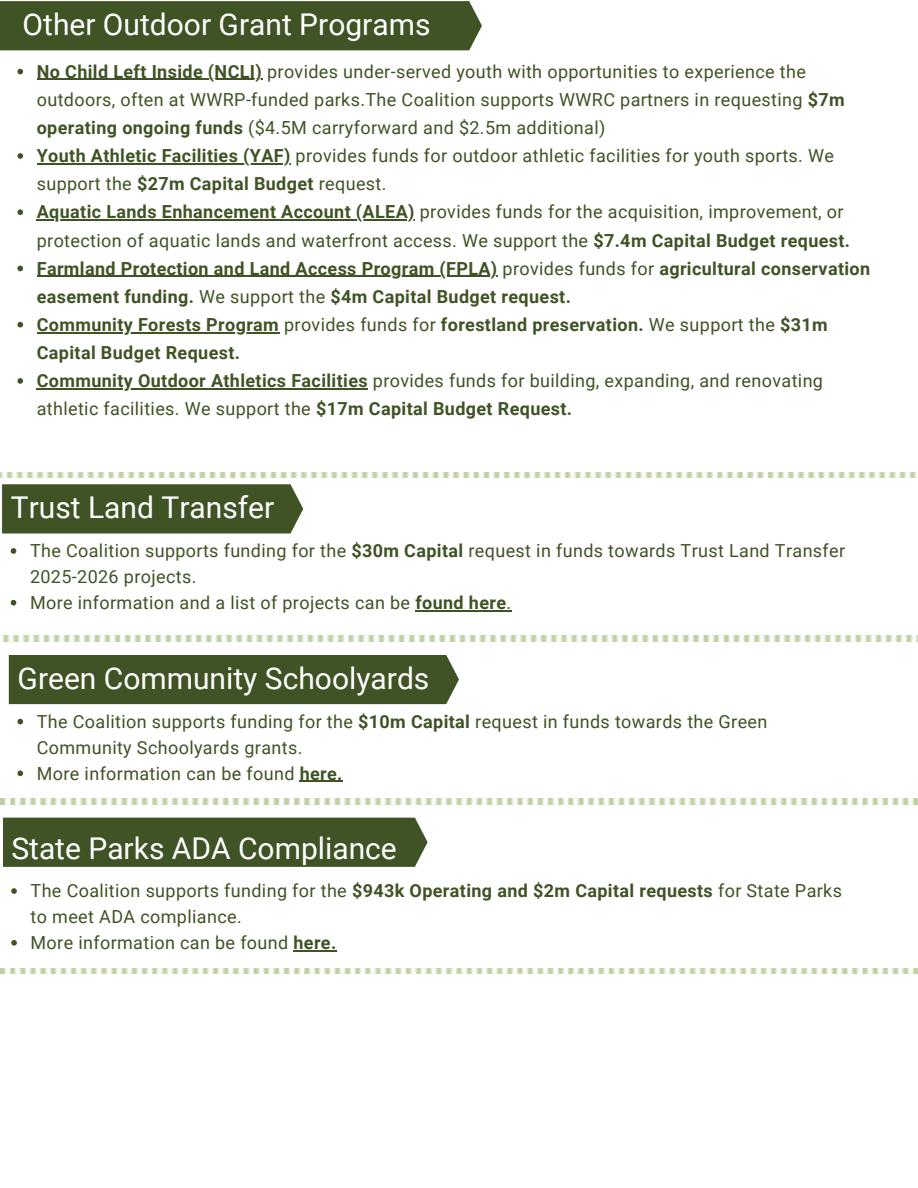
<style>
.page{position:relative;width:918px;height:1188px;background:#fff}
.page>*{position:absolute;margin:0;border:0;box-sizing:border-box;transform-origin:0 0}
.t1{font:30px "Roboto";color:#fff}
.t2{font:18px/28.2px "Roboto";letter-spacing:.02em;color:#3f5325}
.t3{font:700 18px/28.2px "Roboto";letter-spacing:.02em;color:#3f5325}
.s1{font-weight:700}
.s2{font-weight:400}
</style>
<div class="page">
<svg style="left:2px;top:636px;width:916px;height:5px"></svg>
<div style="left:2px;top:484px;width:301px;height:50px;background:#3f5325"></div>
<svg style="left:11px;top:548px;width:5px;height:6px"></svg>
<svg style="left:11px;top:600px;width:5px;height:6px"></svg>
<hr style="left:415px;top:610px;width:91px;height:1px;background:#3f5325">
<svg style="left:0;top:799px;width:918px;height:5px"></svg>
<div style="left:9px;top:655px;width:450px;height:49px;background:#3f5325"></div>
<svg style="left:17px;top:719px;width:6px;height:5px"></svg>
<svg style="left:17px;top:771px;width:6px;height:5px"></svg>
<hr style="left:300px;top:781px;width:43px;height:1px;background:#3f5325">
<svg style="left:0;top:968px;width:918px;height:6px"></svg>
<div style="left:3px;top:818px;width:425px;height:49px;background:#3f5325"></div>
<svg style="left:11px;top:888px;width:6px;height:6px"></svg>
<svg style="left:11px;top:940px;width:6px;height:6px"></svg>
<hr style="left:294px;top:950px;width:43px;height:1px;background:#3f5325">
<svg style="left:17px;top:69px;width:6px;height:5px"></svg>
<hr style="left:37px;top:79px;width:225px;height:1px;background:#3f5325">
<svg style="left:17px;top:153px;width:6px;height:6px"></svg>
<hr style="left:37px;top:163px;width:254px;height:1px;background:#3f5325">
<svg style="left:17px;top:209px;width:6px;height:6px"></svg>
<hr style="left:37px;top:220px;width:378px;height:1px;background:#3f5325">
<svg style="left:17px;top:266px;width:6px;height:5px"></svg>
<hr style="left:37px;top:276px;width:461px;height:1px;background:#3f5325">
<svg style="left:17px;top:322px;width:6px;height:6px"></svg>
<hr style="left:37px;top:332px;width:242px;height:1px;background:#3f5325">
<svg style="left:17px;top:378px;width:6px;height:6px"></svg>
<hr style="left:37px;top:388px;width:331px;height:1px;background:#3f5325">
<div style="left:0;top:1px;width:482px;height:49px;background:#3f5325"></div>
<svg style="left:0;top:472px;width:917px;height:6px"></svg>
<p class="t1" style="left:23px;top:8px;width:409px">Other Outdoor Grant Programs</p>
<p class="t2" style="left:37px;top:58px;width:809px"><span class="s1">No Child Left Inside (NCLI)</span> provides under-served youth with opportunities to experience the outdoors, often at WWRP-funded parks.The Coalition supports WWRC partners in requesting <span class="s1">$7m operating ongoing funds</span> ($4.5M carryforward and $2.5m additional)</p>
<h1 class="t2" style="left:37px;top:142px;width:799px"><span class="s1">Youth Athletic Facilities (YAF)</span> provides funds for outdoor athletic facilities for youth sports. We support the <span class="s1">$27m Capital Budget</span> request.</h1>
<p class="t2" style="left:37px;top:198px;width:815px"><span class="s1">Aquatic Lands Enhancement Account (ALEA)</span> provides funds for the acquisition, improvement, or protection of aquatic lands and waterfront access. We support the <span class="s1">$7.4m Capital Budget request.</span></p>
<p class="t3" style="left:37px;top:254px;width:835px">Farmland Protection and Land Access Program (FPLA) <span class="s2">provides funds for</span> agricultural conservation easement funding. <span class="s2">We support the</span> $4m Capital Budget request.</p>
<h1 class="t3" style="left:37px;top:311px;width:793px">Community Forests Program <span class="s2">provides funds for</span> forestland preservation. <span class="s2">We support the</span> $31m<br>Capital Budget Request.</h1>
<p class="t2" style="left:37px;top:367px;width:788px"><span class="s1">Community Outdoor Athletics Facilities</span> provides funds for building, expanding, and renovating athletic facilities. We support the <span class="s1">$17m Capital Budget Request.</span></p>
<h1 class="t1" style="left:11px;top:491px;width:265px">Trust Land Transfer</h1>
<p class="t2" style="left:30px;top:538px;width:817px;line-height:25.8px">The Coalition supports funding for the <span class="s1">$30m Capital</span> request in funds towards Trust Land Transfer<br>2025-2026 projects.</p>
<p class="t2" style="left:30px;top:589px;width:483px">More information and a list of projects can be <span class="s1">found here</span>.</p>
<p class="t1" style="left:18px;top:661px;width:413px">Green Community Schoolyards</p>
<p class="t2" style="left:37px;top:709px;width:732px;line-height:25.8px">The Coalition supports funding for the <span class="s1">$10m Capital</span> request in funds towards the Green<br>Community Schoolyards grants.</p>
<p class="t2" style="left:37px;top:759px;width:307px">More information can be found <span class="s1">here.</span></p>
<p class="t1" style="left:11px;top:831px;width:387px">State Parks ADA Compliance</p>
<h1 class="t2" style="left:31px;top:878px;width:813px;line-height:25.8px">The Coalition supports funding for the <span class="s1">$943k Operating and $2m Capital requests</span> for State Parks to meet ADA compliance.</h1>
<p class="t2" style="left:31px;top:929px;width:307px">More information can be found <span class="s1">here.</span></p>
</div>
